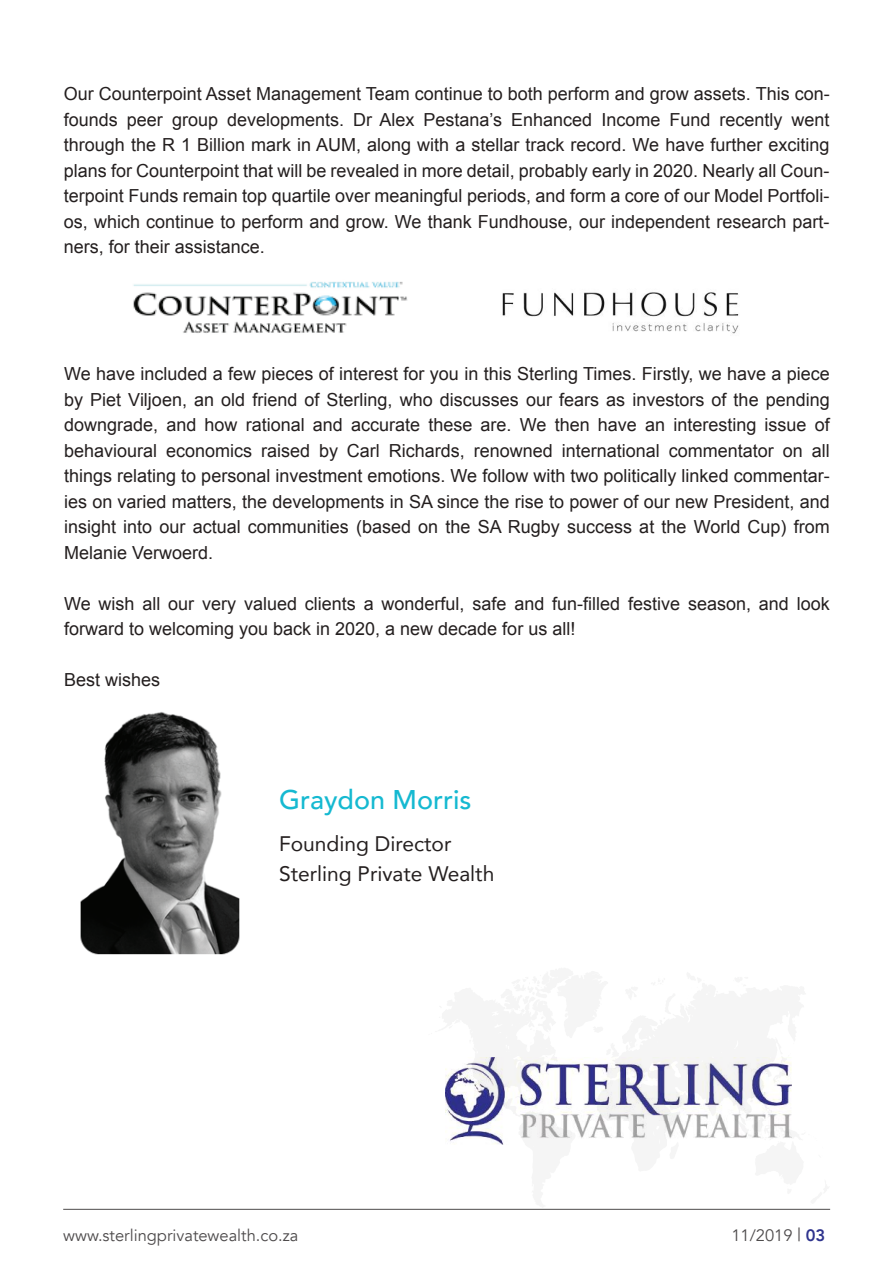
<style>
.page{position:relative;width:893px;height:1263px;background:#fff}
.page>*{position:absolute;margin:0;border:0;box-sizing:border-box;transform-origin:0 0}
.t1{font:500 27px "Avenir";color:#15b9d1}
.t2{font:21px/30px "Avenir";color:#241f1f}
.t3{font:18px/25.5px "Arial";color:#241f1f;text-align:justify}
.t4{font:16.5px "Avenir";color:#4e4b4c}
.s1{font-size:18px}
.s2{font-weight:800;color:#2f348e}
</style>
<div class="page">
<hr style="left:63px;top:1209px;width:767px;height:1px;background:#4e4b4c">
<img style="left:80px;top:712px;width:160px;height:243px">
<img style="left:445px;top:1057px;width:347px;height:88px">
<img style="left:133px;top:281px;width:275px;height:52px">
<img style="left:502px;top:292px;width:237px;height:42px">
<p class="t3" style="left:64px;top:81px;width:767px">Our Counterpoint Asset Management Team continue to both perform and grow assets. This con&shy;founds peer group developments. Dr Alex Pestana’s Enhanced Income Fund recently went through the R 1 Billion mark in AUM, along with a stellar track record. We have further exciting plans for Counterpoint that will be revealed in more detail, probably early in 2020. Nearly all Coun&shy;terpoint Funds remain top quartile over meaningful periods, and form a core of our Model Portfoli&shy;os, which continue to perform and grow. We thank Fundhouse, our independent research part&shy;ners, for their assistance.</p>
<p class="t3" style="left:64px;top:361px;width:767px">We have included a few pieces of interest for you in this Sterling Times. Firstly, we have a piece by Piet Viljoen, an old friend of Sterling, who discusses our fears as investors of the pending downgrade, and how rational and accurate these are. We then have an interesting issue of behavioural economics raised by Carl Richards, renowned international commentator on all things relating to personal investment emotions. We follow with two politically linked commentar&shy;ies on varied matters, the developments in SA since the rise to power of our new President, and insight into our actual communities (based on the SA Rugby success at the World Cup) from Melanie Verwoerd.</p>
<p class="t3" style="left:64px;top:591px;width:767px">We wish all our very valued clients a wonderful, safe and fun-filled festive season, and look forward to welcoming you back in 2020, a new decade for us all!</p>
<p class="t3" style="left:64px;top:667px;width:98px">Best wishes</p>
<h1 class="t1" style="left:279px;top:776px;width:194px">Graydon Morris</h1>
<p class="t2" style="left:279px;top:828px;width:217px">Founding Director<br>Sterling Private Wealth</p>
<p class="t4" style="left:63px;top:1225px;width:237px">www.sterlingprivatewealth.co.za</p>
<p class="t4" style="left:731px;top:1225px;width:95px">11/2019 <span class="s1">|</span> <span class="s2">03</span></p>
</div>
